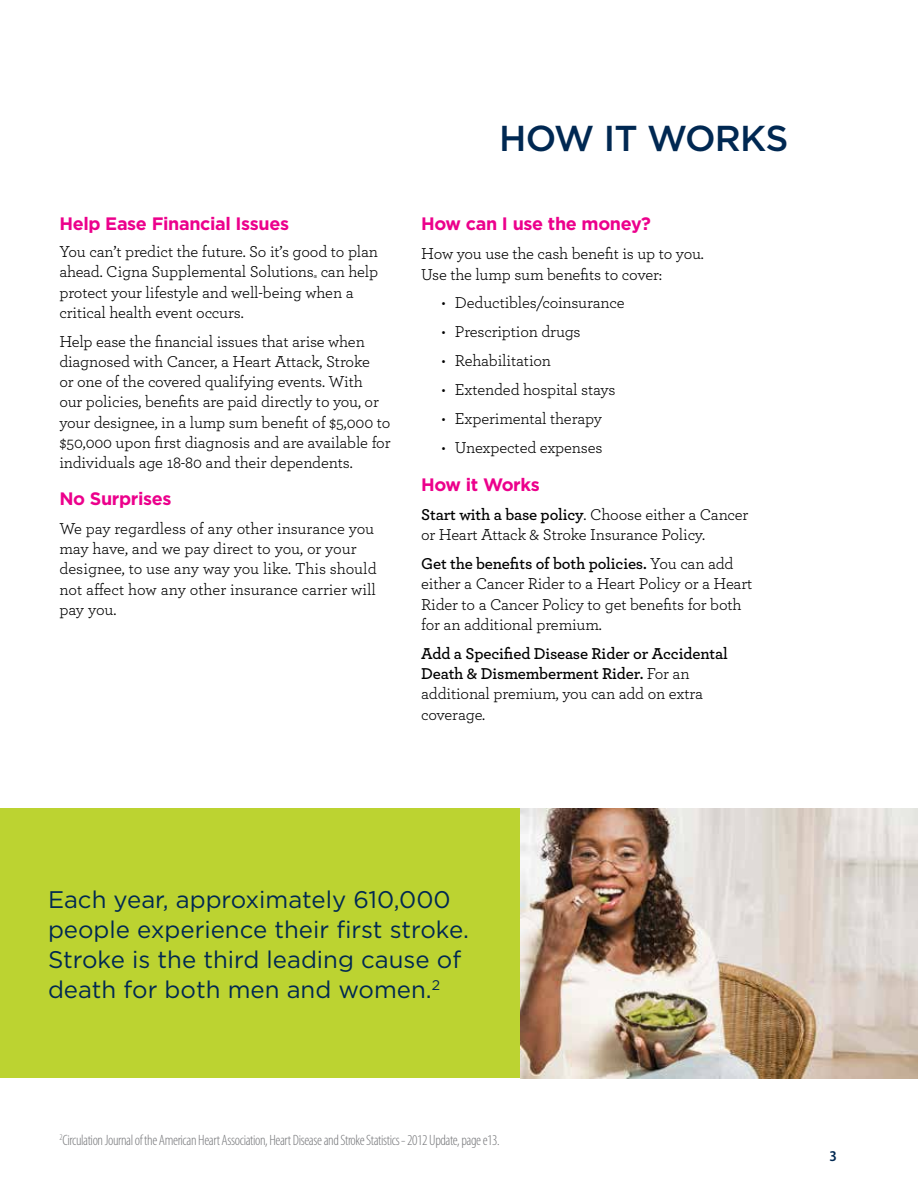
<style>
.page{position:relative;width:918px;height:1188px;background:#fff}
.page>*{position:absolute;margin:0;border:0;box-sizing:border-box;transform-origin:0 0}
.t1{font:500 36px "Gotham";letter-spacing:-.02em;color:#002852}
.t2{font:24px/30px "Gotham";color:#002852}
.t3{font:700 18px "Gotham";letter-spacing:-.02em;color:#ec008c}
.t4{font:16.5px/20.2px "Archer";letter-spacing:-.01em;color:#000}
.t5{font:600 16.5px/20.2px "Archer";letter-spacing:-.01em;color:#000}
.t6{font:300 condensed 15px "Myriad Pro";letter-spacing:-.025em;color:#757679}
.t7{font:600 semi-condensed 15px "Myriad Pro";color:#002852}
.s1{font-weight:600}
.s2{font-weight:400}
</style>
<div class="page">
<div style="left:1px;top:808px;width:917px;height:270px;background:#bcd331"></div>
<img style="left:520px;top:808px;width:398px;height:271px">
<p class="t3" style="left:59px;top:212px;width:231px">Help Ease Financial Issues</p>
<p class="t4" style="left:59px;top:241px;width:320px">You can’t predict the future. So it’s good to plan ahead. Cigna Supplemental Solutions<sub>®</sub> can help protect your lifestyle and well-being when a critical health event occurs.</p>
<p class="t4" style="left:59px;top:330px;width:333px">Help ease the financial issues that arise when diagnosed with Cancer, a Heart Attack, Stroke<br>or one of the covered qualifying events. With<br>our policies, benefits are paid directly to you, or your designee, in a lump sum benefit of $5,000 to $50,000 upon first diagnosis and are available for individuals age 18-80 and their dependents.</p>
<p class="t3" style="left:59px;top:487px;width:114px">No Surprises</p>
<p class="t4" style="left:59px;top:518px;width:319px">We pay regardless of any other insurance you may have, and we pay direct to you, or your designee, to use any way you like. This should not affect how any other insurance carrier will pay you.</p>
<h1 class="t1" style="left:499px;top:115px;width:291px">HOW IT WORKS</h1>
<p class="t3" style="left:421px;top:212px;width:231px">How can I use the money?</p>
<p class="t4" style="left:421px;top:243px;width:284px">How you use the cash benefit is up to you.<br>Use the lump sum benefits to cover:</p>
<p class="t4" style="left:441px;top:292px;width:185px">• Deductibles/coinsurance</p>
<p class="t4" style="left:441px;top:321px;width:141px">• Prescription drugs</p>
<p class="t4" style="left:441px;top:350px;width:111px">• Rehabilitation</p>
<p class="t4" style="left:441px;top:379px;width:176px">• Extended hospital stays</p>
<p class="t4" style="left:441px;top:408px;width:162px">• Experimental therapy</p>
<p class="t4" style="left:441px;top:436px;width:163px">• Unexpected expenses</p>
<p class="t3" style="left:421px;top:473px;width:120px">How it Works</p>
<p class="t4" style="left:421px;top:504px;width:329px"><span class="s1">Start with a base policy</span>. Choose either a Cancer or Heart Attack &amp; Stroke Insurance Policy.</p>
<p class="t4" style="left:421px;top:553px;width:333px"><span class="s1">Get the benefits of both policies.</span> You can add either a Cancer Rider to a Heart Policy or a Heart Rider to a Cancer Policy to get benefits for both for an additional premium.</p>
<p class="t5" style="left:421px;top:642px;width:308px">Add a Specified Disease Rider or Accidental<br>Death &amp; Dismemberment Rider. <span class="s2">For an additional premium, you can add on extra coverage.</span></p>
<h2 class="t2" style="left:48px;top:884px;width:422px">Each year, approximately 610,000 people experience their first stroke.<br>Stroke is the third leading cause of death for both men and women.<sup>2</sup></h2>
<p class="t6" style="left:59px;top:1132px;width:442px"><sup>2</sup>Circulation Journal of the American Heart Association, Heart Disease and Stroke Statistics - 2012 Update, page e13.</p>
<p class="t7" style="left:830px;top:1147px;width:9px">3</p>
</div>
